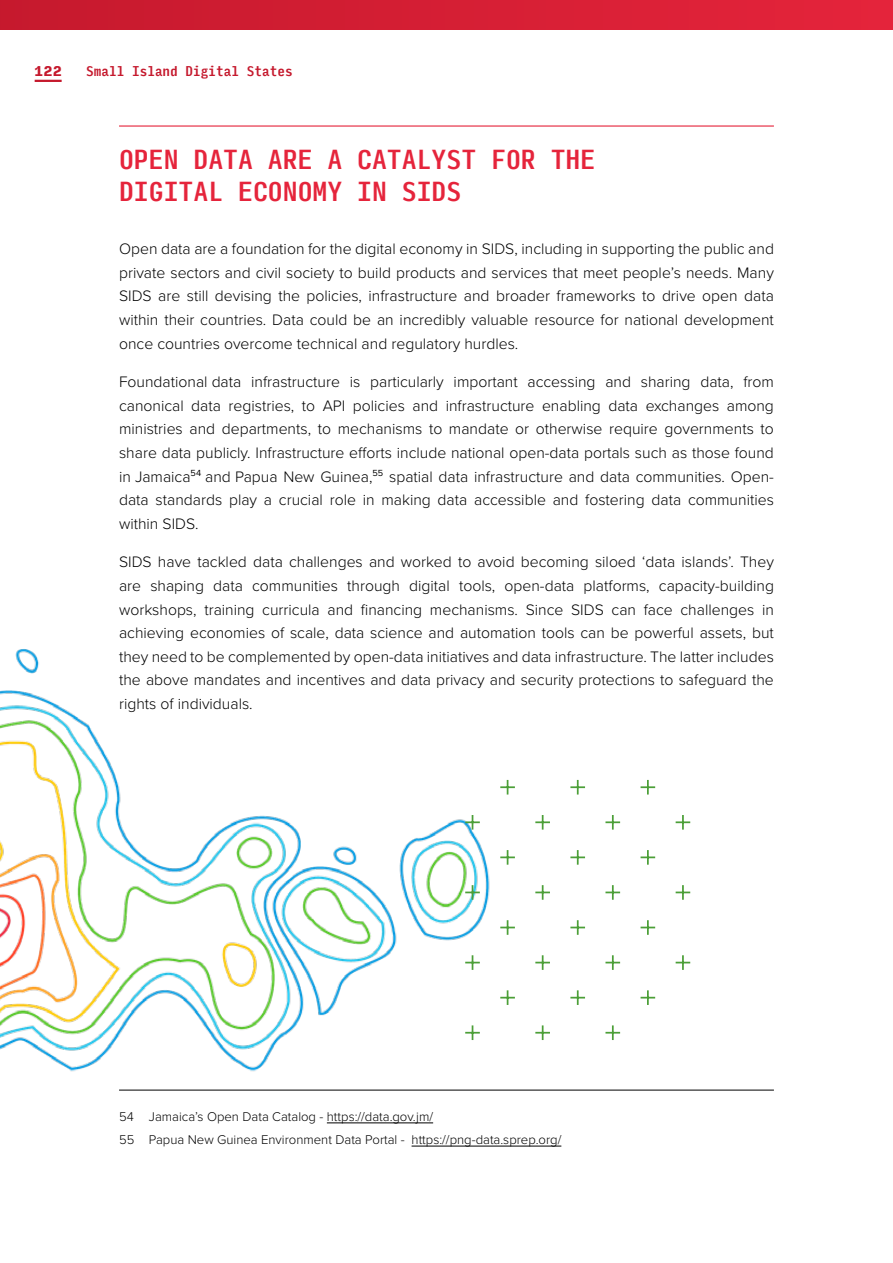
<style>
.page{position:relative;width:893px;height:1263px;background:#fff}
.page>*{position:absolute;margin:0;border:0;box-sizing:border-box;transform-origin:0 0}
.t1{font:500 26.25px/31.5px "Input Mono Condensed";color:#e5243b}
.t2{font:300 15.75px/23.7px "Proxima Nova";color:#000;text-align:justify}
.t3{font:500 13.5px "Input Mono Condensed";color:#c5192d}
.t4{font:900 13.5px "Input Mono";color:#c5192d}
.t5{font:300 13.2px/23.2px "Proxima Nova";color:#000}
</style>
<div class="page">
<div style="left:0;top:0;width:893px;height:30px;background:linear-gradient(to right,#c6192d,#e5243b)"></div>
<hr style="left:35px;top:80px;width:27px;height:2px;background:#c5192d">
<hr style="left:119px;top:125px;width:655px;height:2px;background:#e5243b">
<hr style="left:119px;top:1090px;width:655px;height:1px;background:#000">
<hr style="left:412px;top:1146px;width:149px;height:1px;background:#000">
<img style="left:0;top:649px;width:578px;height:474px">
<svg style="left:463px;top:778px;width:228px;height:264px"></svg>
<p class="t4" style="left:35px;top:59px;width:28px">122</p>
<p class="t3" style="left:86px;top:59px;width:208px">Small Island Digital States</p>
<h1 class="t1" style="left:119px;top:142px;width:478px">OPEN DATA ARE A CATALYST FOR THE<br>DIGITAL ECONOMY IN SIDS</h1>
<p class="t2" style="left:119px;top:236px;width:656px">Open data are a foundation for the digital economy in SIDS, including in supporting the public and private sectors and civil society to build products and services that meet people’s needs. Many SIDS are still devising the policies, infrastructure and broader frameworks to drive open data within their countries. Data could be an incredibly valuable resource for national development once countries overcome technical and regulatory hurdles.</p>
<p class="t2" style="left:119px;top:369px;width:656px">Foundational data infrastructure is particularly important accessing and sharing data, from canonical data registries, to API policies and infrastructure enabling data exchanges among ministries and departments, to mechanisms to mandate or otherwise require governments to share data publicly. Infrastructure efforts include national open-data portals such as those found in Jamaica<sup>54</sup> and Papua New Guinea,<sup>55</sup> spatial data infrastructure and data communities. Open&shy;data standards play a crucial role in making data accessible and fostering data communities within SIDS.</p>
<p class="t2" style="left:119px;top:549px;width:656px">SIDS have tackled data challenges and worked to avoid becoming siloed ‘data islands’. They are shaping data communities through digital tools, open-data platforms, capacity-building workshops, training curricula and financing mechanisms. Since SIDS can face challenges in achieving economies of scale, data science and automation tools can be powerful assets, but they need to be complemented by open-data initiatives and data infrastructure. The latter includes the above mandates and incentives and data privacy and security protections to safeguard the rights of individuals.</p>
<p class="t5" style="left:119px;top:1104px;width:444px">54 Jamaica’s Open Data Catalog - https://data.gov.jm/<br>55 Papua New Guinea Environment Data Portal - https://png-data.sprep.org/</p>
</div>
